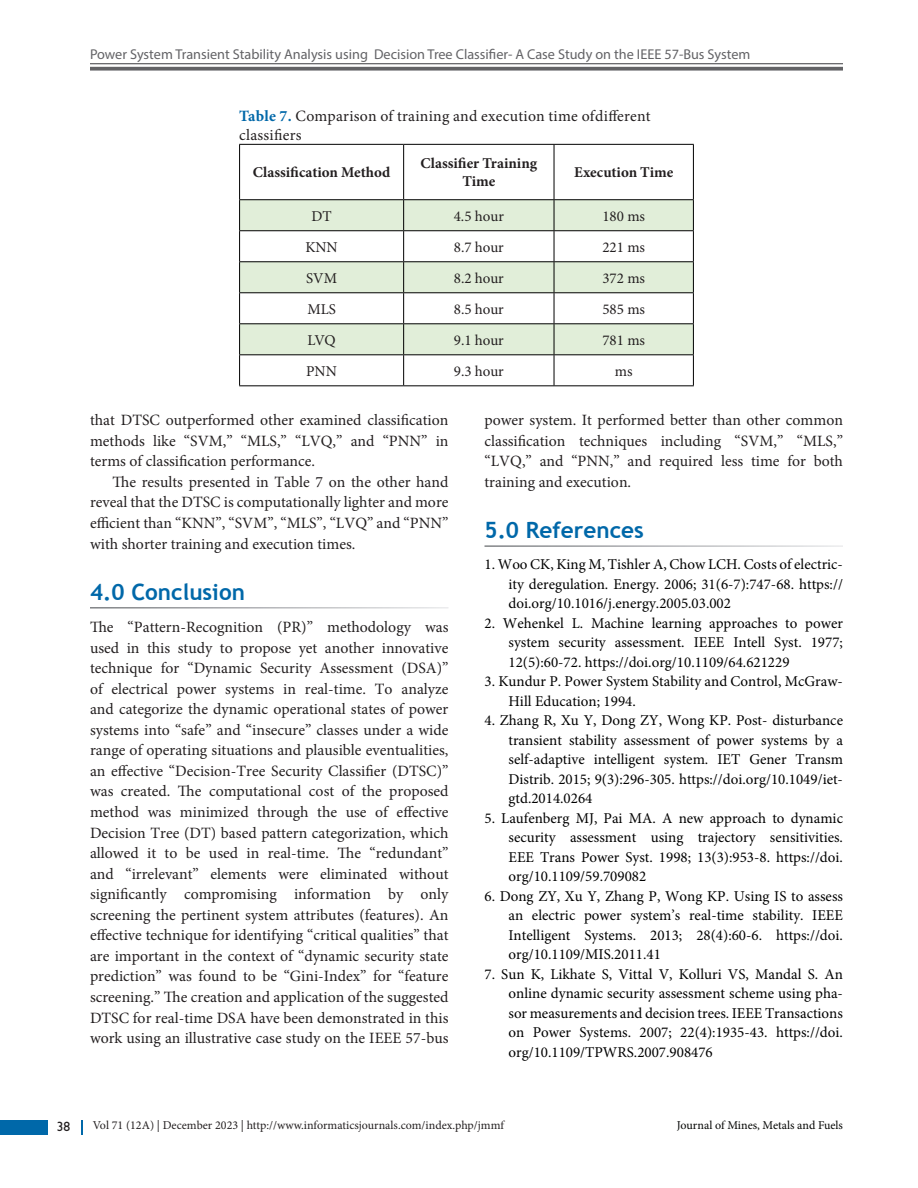
<style>
.page{position:relative;width:918px;height:1188px;background:#fff}
.page>*{position:absolute;margin:0;border:0;box-sizing:border-box;transform-origin:0 0}
.t1{font:700 22.5px "Trebuchet MS";color:#0068a9}
.Text{font:15.75px/20.5px "Minion Pro";color:#231f20;text-align:justify}
.Text_Ind{font:15.75px/20.5px "Minion Pro";color:#231f20;text-align:justify}
.TabTitle{font:15.75px/18.8px "Minion Pro";letter-spacing:.02em;color:#231f20}
.Ref{font:15px/19.5px "Minion Pro";color:#000;text-align:justify}
.TabBody{font:15px "Minion Pro";color:#231f20}
.TabBody-2{font:700 15px/18px "Minion Pro";color:#231f20;text-align:center}
.t2{font:14.25px "Myriad Pro";color:#636366}
.t3{font:13.5px "Gill Sans";color:#231f20}
.t4{font:12px "Minion Pro";color:#231f20}
.t5{font:12px "Minion Pro";letter-spacing:-.005em;color:#040503}
.s1{font-weight:700;color:#0068a9}
</style>
<div class="page">
<hr style="left:90px;top:63px;width:753px;height:1px;background:#636366">
<svg style="left:90px;top:67px;width:753px;height:4px;background:#737376"></svg>
<div style="left:0;top:1120px;width:47px;height:15px;background:#0068a9"></div>
<svg style="left:81px;top:1120px;width:1px;height:15px"></svg>
<svg style="left:240px;top:200px;width:453px;height:154px;fill:#e1eed9"></svg>
<hr style="left:239px;top:144px;width:165px;height:1px;background:#000">
<hr style="left:239px;top:145px;width:1px;height:54px;background:#000">
<hr style="left:404px;top:144px;width:150px;height:1px;background:#000">
<hr style="left:403px;top:145px;width:1px;height:54px;background:#000">
<hr style="left:554px;top:144px;width:140px;height:1px;background:#000">
<hr style="left:554px;top:145px;width:1px;height:54px;background:#000">
<hr style="left:693px;top:145px;width:1px;height:54px;background:#000">
<hr style="left:239px;top:199px;width:165px;height:1px;background:#000">
<hr style="left:239px;top:200px;width:1px;height:30px;background:#000">
<hr style="left:404px;top:199px;width:150px;height:1px;background:#000">
<hr style="left:403px;top:200px;width:1px;height:30px;background:#000">
<hr style="left:554px;top:199px;width:140px;height:1px;background:#000">
<hr style="left:554px;top:200px;width:1px;height:30px;background:#000">
<hr style="left:693px;top:200px;width:1px;height:30px;background:#000">
<hr style="left:239px;top:230px;width:165px;height:1px;background:#000">
<hr style="left:239px;top:231px;width:1px;height:30px;background:#000">
<hr style="left:404px;top:230px;width:150px;height:1px;background:#000">
<hr style="left:403px;top:231px;width:1px;height:30px;background:#000">
<hr style="left:554px;top:230px;width:140px;height:1px;background:#000">
<hr style="left:554px;top:231px;width:1px;height:30px;background:#000">
<hr style="left:693px;top:231px;width:1px;height:30px;background:#000">
<hr style="left:239px;top:261px;width:165px;height:1px;background:#000">
<hr style="left:239px;top:262px;width:1px;height:30px;background:#000">
<hr style="left:404px;top:261px;width:150px;height:1px;background:#000">
<hr style="left:403px;top:262px;width:1px;height:30px;background:#000">
<hr style="left:554px;top:261px;width:140px;height:1px;background:#000">
<hr style="left:554px;top:262px;width:1px;height:30px;background:#000">
<hr style="left:693px;top:262px;width:1px;height:30px;background:#000">
<hr style="left:239px;top:292px;width:165px;height:1px;background:#000">
<hr style="left:239px;top:293px;width:1px;height:30px;background:#000">
<hr style="left:404px;top:292px;width:150px;height:1px;background:#000">
<hr style="left:403px;top:293px;width:1px;height:30px;background:#000">
<hr style="left:554px;top:292px;width:140px;height:1px;background:#000">
<hr style="left:554px;top:293px;width:1px;height:30px;background:#000">
<hr style="left:693px;top:293px;width:1px;height:30px;background:#000">
<hr style="left:239px;top:323px;width:165px;height:1px;background:#000">
<hr style="left:239px;top:324px;width:1px;height:30px;background:#000">
<hr style="left:404px;top:323px;width:150px;height:1px;background:#000">
<hr style="left:403px;top:324px;width:1px;height:30px;background:#000">
<hr style="left:554px;top:323px;width:140px;height:1px;background:#000">
<hr style="left:554px;top:324px;width:1px;height:30px;background:#000">
<hr style="left:693px;top:324px;width:1px;height:30px;background:#000">
<hr style="left:239px;top:354px;width:165px;height:1px;background:#000">
<hr style="left:239px;top:355px;width:1px;height:30px;background:#000">
<hr style="left:404px;top:354px;width:150px;height:1px;background:#000">
<hr style="left:403px;top:355px;width:1px;height:30px;background:#000">
<hr style="left:554px;top:354px;width:140px;height:1px;background:#000">
<hr style="left:554px;top:355px;width:1px;height:30px;background:#000">
<hr style="left:693px;top:355px;width:1px;height:30px;background:#000">
<hr style="left:239px;top:385px;width:165px;height:1px;background:#000">
<hr style="left:404px;top:385px;width:150px;height:1px;background:#000">
<hr style="left:554px;top:385px;width:140px;height:1px;background:#000">
<p class="t2" style="left:90px;top:45px;width:662px">Power System Transient Stability Analysis using Decision Tree Classifier- A Case Study on the IEEE 57-Bus System</p>
<p class="TabTitle" style="left:239px;top:107px;width:413px"><span class="s1">Table 7.</span> Comparison of training and execution time of different classifiers</p>
<p class="TabBody-2" style="left:253px;top:164px;width:139px">Classification Method</p>
<p class="TabBody-2" style="left:421px;top:155px;width:118px">Classifier Training<br>Time</p>
<p class="TabBody-2" style="left:574px;top:164px;width:101px">Execution Time</p>
<p class="TabBody" style="left:312px;top:206px;width:22px">DT</p>
<p class="TabBody" style="left:454px;top:206px;width:52px">4.5 hour</p>
<p class="TabBody" style="left:602px;top:206px;width:44px">180 ms</p>
<p class="TabBody" style="left:305px;top:237px;width:34px">KNN</p>
<p class="TabBody" style="left:454px;top:237px;width:52px">8.7 hour</p>
<p class="TabBody" style="left:602px;top:237px;width:44px">221 ms</p>
<p class="TabBody" style="left:306px;top:268px;width:33px">SVM</p>
<p class="TabBody" style="left:454px;top:268px;width:52px">8.2 hour</p>
<p class="TabBody" style="left:602px;top:268px;width:44px">372 ms</p>
<p class="TabBody" style="left:307px;top:299px;width:30px">MLS</p>
<p class="TabBody" style="left:454px;top:299px;width:52px">8.5 hour</p>
<p class="TabBody" style="left:602px;top:299px;width:44px">585 ms</p>
<p class="TabBody" style="left:308px;top:330px;width:30px">LVQ</p>
<p class="TabBody" style="left:454px;top:330px;width:52px">9.1 hour</p>
<p class="TabBody" style="left:602px;top:330px;width:44px">781 ms</p>
<p class="TabBody" style="left:306px;top:361px;width:32px">PNN</p>
<p class="TabBody" style="left:454px;top:361px;width:52px">9.3 hour</p>
<p class="TabBody" style="left:615px;top:361px;width:19px">ms</p>
<p class="Text" style="left:90px;top:410px;width:360px">that DTSC outperformed other examined classification methods like “SVM,” “MLS,” “LVQ,” and “PNN” in terms of classification performance.</p>
<p class="Text_Ind" style="left:90px;top:472px;width:360px;text-indent:22px">The results presented in Table 7 on the other hand reveal that the DTSC is computationally lighter and more efficient than “KNN”, “SVM”, “MLS”, “LVQ” and “PNN” with shorter training and execution times.</p>
<h1 class="t1" style="left:90px;top:577px;width:157px">4.0 Conclusion</h1>
<p class="Text" style="left:90px;top:617px;width:360px">The “Pattern-Recognition (PR)” methodology was used in this study to propose yet another innovative technique for “Dynamic Security Assessment (DSA)” of electrical power systems in real-time. To analyze and categorize the dynamic operational states of power systems into “safe” and “insecure” classes under a wide range of operating situations and plausible eventualities, an effective “Decision-Tree Security Classifier (DTSC)” was created. The computational cost of the proposed method was minimized through the use of effective Decision Tree (DT) based pattern categorization, which allowed it to be used in real-time. The “redundant” and “irrelevant” elements were eliminated without significantly compromising information by only screening the pertinent system attributes (features). An effective technique for identifying “critical qualities” that are important in the context of “dynamic security state prediction” was found to be “Gini-Index” for “feature screening.” The creation and application of the suggested DTSC for real-time DSA have been demonstrated in this work using an illustrative case study on the IEEE 57-bus</p>
<p class="Text" style="left:484px;top:410px;width:360px">power system. It performed better than other common classification techniques including “SVM,” “MLS,” “LVQ,” and “PNN,” and required less time for both training and execution.</p>
<h1 class="t1" style="left:484px;top:516px;width:161px">5.0 References</h1>
<p class="Ref" style="left:508px;top:555px;width:336px;text-indent:-24px">1. Woo CK, King M, Tishler A, Chow LCH. Costs of electric&shy;ity deregulation. Energy. 2006; 31(6-7):747-68. https:// doi.org/10.1016/j.energy.2005.03.002</p>
<p class="Ref" style="left:508px;top:613px;width:336px;text-indent:-24px">2. Wehenkel L. Machine learning approaches to power system security assessment. IEEE Intell Syst. 1977; 12(5):60-72. https://doi.org/10.1109/64.621229</p>
<p class="Ref" style="left:508px;top:672px;width:336px;text-indent:-24px">3. Kundur P. Power System Stability and Control, McGraw-<br>Hill Education; 1994.</p>
<p class="Ref" style="left:508px;top:711px;width:336px;text-indent:-24px">4. Zhang R, Xu Y, Dong ZY, Wong KP. Post- disturbance transient stability assessment of power systems by a self-adaptive intelligent system. IET Gener Transm Distrib. 2015; 9(3):296-305. https://doi.org/10.1049/iet&shy;gtd.2014.0264</p>
<p class="Ref" style="left:508px;top:808px;width:336px;text-indent:-24px">5. Laufenberg MJ, Pai MA. A new approach to dynamic security assessment using trajectory sensitivities.<br>EEE Trans Power Syst. 1998; 13(3):953-8. https://doi. org/10.1109/59.709082</p>
<p class="Ref" style="left:508px;top:886px;width:336px;text-indent:-24px">6. Dong ZY, Xu Y, Zhang P, Wong KP. Using IS to assess an electric power system’s real-time stability. IEEE Intelligent Systems. 2013; 28(4):60-6. https://doi. org/10.1109/MIS.2011.41</p>
<p class="Ref" style="left:508px;top:964px;width:336px;text-indent:-24px">7. Sun K, Likhate S, Vittal V, Kolluri VS, Mandal S. An online dynamic security assessment scheme using pha&shy;sor measurements and decision trees. IEEE Transactions on Power Systems. 2007; 22(4):1935-43. https://doi. org/10.1109/TPWRS.2007.908476</p>
<p class="t3" style="left:57px;top:1119px;width:15px">38</p>
<p class="t4" style="left:93px;top:1117px;width:413px">Vol 71 (12A) | December 2023 | http://www.informaticsjournals.com/index.php/jmmf</p>
<p class="t5" style="left:677px;top:1117px;width:168px">Journal of Mines, Metals and Fuels</p>
</div>
